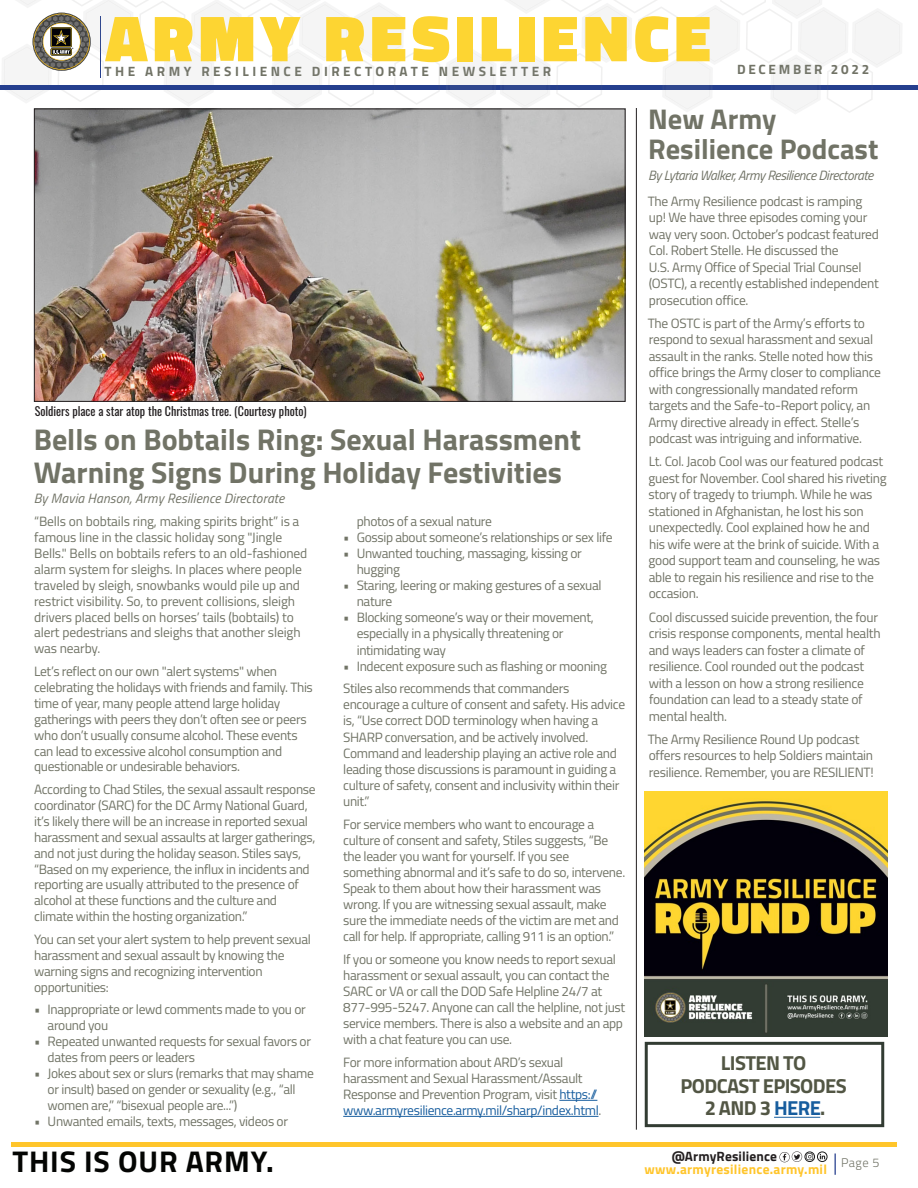
<style>
.page{position:relative;width:918px;height:1188px;background:#fff}
.page>*{position:absolute;margin:0;border:0;box-sizing:border-box;transform-origin:0 0}
.t1{font:900 66px "Titillium";letter-spacing:.08em;color:#fdd532}
.Arcticle_Author{font:700 30px/33px "Titillium";color:#717366}
.t2{font:700 30px "Titillium";letter-spacing:.03em;color:#040503}
.Arcticle_Author-2{font:700 28.5px/30px "Titillium";color:#717366}
.Body_Text{font:700 20.25px/22.5px "Titillium";letter-spacing:-.03em;color:#525644;text-align:center}
.Body_Text-2{font:13.5px/15.9px "Titillium";letter-spacing:-.025em;color:#717466}
.Body_Text-3{font:13.5px/16.5px "Titillium";letter-spacing:-.02em;color:#717366}
.Body_Text-4{font:13.5px "Titillium";letter-spacing:-.025em;color:#175d9e}
.Arcticle_Author-3{font:italic 13.5px "Titillium";letter-spacing:-.03em;color:#717366}
.Arcticle_Author-4{font:italic 13.5px "Titillium";letter-spacing:.01em;color:#717366}
.t3{font:700 13.5px "Titillium";letter-spacing:.26em;color:#717366}
.t4{font:700 13.5px "Titillium";letter-spacing:.02em;color:#ffc52b}
.t5{font:700 13.5px "Titillium";letter-spacing:.01em;color:#231f20}
.t6{font:700 13.5px "Titillium";letter-spacing:.2em;color:#717366}
.t7{font:300 12.6px "Titillium";color:#717366}
.t8{font:12px "Oswald";color:#231f20}
.s1{color:#175d9e}
.s2{color:#717466}
</style>
<div class="page">
<svg style="left:835px;top:1154px;width:1px;height:21px"></svg>
<div style="left:0;top:85px;width:918px;height:5px;background:#253f8e"></div>
<hr style="left:11px;top:1143px;width:886px;height:4px;background:#ffc52b">
<svg style="left:446px;top:0;width:455px;height:115px"></svg>
<svg style="left:4px;top:0;width:436px;height:109px"></svg>
<div style="left:805px;top:1152px;width:10px;height:10px;border:1px solid #1c1c1c;border-radius:50%"></div>
<svg style="left:779px;top:1151px;width:34px;height:11px"></svg>
<div style="left:817px;top:1152px;width:10px;height:10px;border:1px solid #1c1c1c;border-radius:50%"></div>
<svg style="left:820px;top:1154px;width:5px;height:5px"></svg>
<hr style="left:559px;top:1100px;width:38px;height:1px;background:#175d9e">
<hr style="left:343px;top:1116px;width:255px;height:1px;background:#175d9e">
<img style="left:36px;top:111px;width:587px;height:289px">
<div style="left:34px;top:109px;width:591px;height:293px;border:1px solid #231f20"></div>
<hr style="left:636px;top:108px;width:1px;height:1022px;background:#231f20">
<img style="left:644px;top:791px;width:243px;height:246px">
<hr style="left:774px;top:1117px;width:46px;height:1px;background:#175d9e">
<div style="left:645px;top:1042px;width:239px;height:85px;border:3px solid #323c33"></div>
<h1 class="t1" style="left:105px;top:-10px;width:607px">ARMY RESILIENCE</h1>
<p class="t3" style="left:105px;top:61px;width:448px">THE ARMY RESILIENCE DIRECTORATE NEWSLETTER</p>
<p class="t6" style="left:737px;top:59px;width:134px">DECEMBER 2022</p>
<p class="t8" style="left:35px;top:400px;width:274px">Soldiers place a star atop the Christmas tree. (Courtesy photo)</p>
<p class="Arcticle_Author" style="left:34px;top:422px;width:549px">Bells on Bobtails Ring: Sexual Harassment<br>Warning Signs During Holiday Festivities</p>
<p class="Arcticle_Author-4" style="left:34px;top:488px;width:252px">By Mavia Hanson, Army Resilience Directorate</p>
<p class="Body_Text-2" style="left:34px;top:513px;width:275px">“Bells on bobtails ring, making spirits bright” is a famous line in the classic holiday song "Jingle Bells." Bells on bobtails refers to an old-fashioned alarm system for sleighs. In places where people traveled by sleigh, snowbanks would pile up and restrict visibility. So, to prevent collisions, sleigh drivers placed bells on horses’ tails (bobtails) to alert pedestrians and sleighs that another sleigh was nearby.</p>
<p class="Body_Text-2" style="left:34px;top:663px;width:280px">Let’s reflect on our own "alert systems" when celebrating the holidays with friends and family. This time of year, many people attend large holiday gatherings with peers they don’t often see or peers who don’t usually consume alcohol. These events can lead to excessive alcohol consumption and questionable or undesirable behaviors.</p>
<p class="Body_Text-2" style="left:34px;top:781px;width:283px">According to Chad Stiles, the sexual assault response coordinator (SARC) for the DC Army National Guard, it’s likely there will be an increase in reported sexual harassment and sexual assaults at larger gatherings, and not just during the holiday season. Stiles says, “Based on my experience, the influx in incidents and reporting are usually attributed to the presence of alcohol at these functions and the culture and climate within the hosting organization.”</p>
<p class="Body_Text-2" style="left:34px;top:931px;width:278px">You can set your alert system to help prevent sexual harassment and sexual assault by knowing the warning signs and recognizing intervention opportunities:</p>
<p class="Body_Text-2" style="left:48px;top:1001px;width:260px;text-indent:-14px">• Inappropriate or lewd comments made to you or around you</p>
<p class="Body_Text-2" style="left:48px;top:1033px;width:265px;text-indent:-14px">• Repeated unwanted requests for sexual favors or dates from peers or leaders</p>
<p class="Body_Text-2" style="left:48px;top:1064px;width:268px;text-indent:-14px">• Jokes about sex or slurs (remarks that may shame or insult) based on gender or sexuality (e.g., “all women are,” “bisexual people are...”)</p>
<p class="Body_Text-2" style="left:34px;top:1112px;width:255px">• Unwanted emails, texts, messages, videos or</p>
<h2 class="t2" style="left:12px;top:1139px;width:263px">THIS IS OUR ARMY.</h2>
<p class="Body_Text-2" style="left:357px;top:513px;width:137px">photos of a sexual nature</p>
<p class="Body_Text-2" style="left:343px;top:529px;width:271px">• Gossip about someone’s relationships or sex life</p>
<p class="Body_Text-2" style="left:357px;top:545px;width:227px;text-indent:-14px">• Unwanted touching, massaging, kissing or hugging</p>
<p class="Body_Text-2" style="left:357px;top:577px;width:246px;text-indent:-14px">• Staring, leering or making gestures of a sexual nature</p>
<p class="Body_Text-2" style="left:357px;top:609px;width:239px;text-indent:-14px">• Blocking someone’s way or their movement, especially in a physically threatening or intimidating way</p>
<p class="Body_Text-2" style="left:343px;top:657px;width:265px">• Indecent exposure such as flashing or mooning</p>
<p class="Body_Text-2" style="left:343px;top:680px;width:283px">Stiles also recommends that commanders encourage a culture of consent and safety. His advice is, “Use correct DOD terminology when having a SHARP conversation, and be actively involved.<br>Command and leadership playing an active role and leading those discussions is paramount in guiding a culture of safety, consent and inclusivity within their unit.”</p>
<p class="Body_Text-2" style="left:343px;top:815px;width:284px">For service members who want to encourage a culture of consent and safety, Stiles suggests, “Be the leader you want for yourself. If you see something abnormal and it’s safe to do so, intervene.<br>Speak to them about how their harassment was wrong. If you are witnessing sexual assault, make sure the immediate needs of the victim are met and call for help. If appropriate, calling 911 is an option.”</p>
<p class="Body_Text-2" style="left:343px;top:950px;width:283px">If you or someone you know needs to report sexual harassment or sexual assault, you can contact the SARC or VA or call the DOD Safe Helpline 24/7 at 877-995-5247. Anyone can call the helpline, not just service members. There is also a website and an app with a chat feature you can use.</p>
<p class="Body_Text-2" style="left:343px;top:1053px;width:256px">For more information about ARD’s sexual harassment and Sexual Harassment/Assault<br>Response and Prevention Program, visit <span class="s1">https://</span></p>
<p class="Body_Text-4" style="left:343px;top:1100px;width:260px">www.armyresilience.army.mil/sharp/index.html<span class="s2">.</span></p>
<p class="Arcticle_Author-2" style="left:648px;top:103px;width:232px">New Army<br>Resilience Podcast</p>
<p class="Arcticle_Author-3" style="left:648px;top:166px;width:227px">By Lytaria Walker, Army Resilience Directorate</p>
<p class="Body_Text-3" style="left:648px;top:192px;width:233px">The Army Resilience podcast is ramping up! We have three episodes coming your way very soon. October’s podcast featured Col. Robert Stelle. He discussed the<br>U.S. Army Office of Special Trial Counsel (OSTC), a recently established independent prosecution office.</p>
<p class="Body_Text-3" style="left:648px;top:314px;width:235px">The OSTC is part of the Army’s efforts to respond to sexual harassment and sexual assault in the ranks. Stelle noted how this office brings the Army closer to compliance with congressionally mandated reform targets and the Safe-to-Report policy, an Army directive already in effect. Stelle’s podcast was intriguing and informative.</p>
<p class="Body_Text-3" style="left:649px;top:453px;width:240px">Lt. Col. Jacob Cool was our featured podcast guest for November. Cool shared his riveting story of tragedy to triumph. While he was stationed in Afghanistan, he lost his son unexpectedly. Cool explained how he and his wife were at the brink of suicide. With a good support team and counseling, he was able to regain his resilience and rise to the occasion.</p>
<p class="Body_Text-3" style="left:649px;top:608px;width:234px">Cool discussed suicide prevention, the four crisis response components, mental health and ways leaders can foster a climate of resilience. Cool rounded out the podcast with a lesson on how a strong resilience foundation can lead to a steady state of mental health.</p>
<p class="Body_Text-3" style="left:648px;top:730px;width:228px">The Army Resilience Round Up podcast offers resources to help Soldiers maintain resilience. Remember, you are RESILIENT!</p>
<p class="Body_Text" style="left:681px;top:1051px;width:168px">LISTEN TO<br>PODCAST EPISODES<br>2 AND 3 <span class="s1">HERE</span>.</p>
<p class="t5" style="left:672px;top:1146px;width:107px">@ArmyResilience</p>
<p class="t4" style="left:645px;top:1159px;width:184px">www.armyresilience.army.mil</p>
<p class="t7" style="left:841px;top:1153px;width:40px">Page 5</p>
</div>
